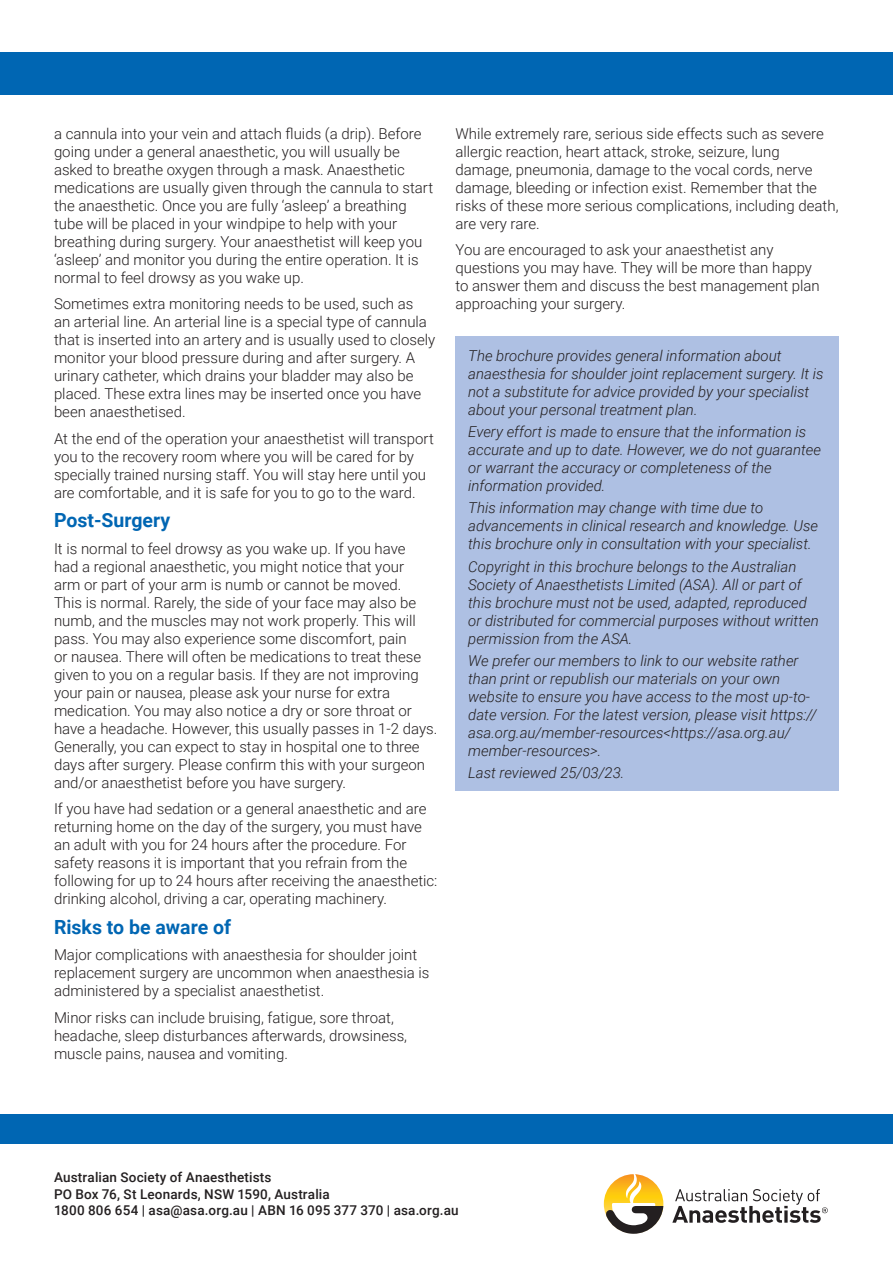
<style>
.page{position:relative;width:893px;height:1263px;background:#fff}
.page>*{position:absolute;margin:0;border:0;box-sizing:border-box;transform-origin:0 0}
.Subheading{font:700 19.5px "Roboto";color:#0066b3}
.Body{font:300 15px/18px "Roboto";color:#231f20}
.Disclaimer{font:italic 300 15px/18px "Roboto";color:#231f20}
._1_heading{font:500 13.5px "Roboto";letter-spacing:.01em;color:#231f20}
</style>
<div class="page">
<div style="left:0;top:53px;width:893px;height:42px;background:#0066b3"></div>
<div style="left:0;top:1114px;width:893px;height:30px;background:#0066b3"></div>
<svg style="left:604px;top:1174px;width:224px;height:59px"></svg>
<div style="left:455px;top:337px;width:384px;height:454px;background:#aec0e3"></div>
<p class="Body" style="left:54px;top:124px;width:381px">a cannula into your vein and attach fluids (a drip). Before going under a general anaesthetic, you will usually be asked to breathe oxygen through a mask. Anaesthetic medications are usually given through the cannula to start the anaesthetic. Once you are fully ‘asleep’ a breathing tube will be placed in your windpipe to help with your breathing during surgery. Your anaesthetist will keep you ‘asleep’ and monitor you during the entire operation. It is normal to feel drowsy as you wake up.</p>
<p class="Body" style="left:54px;top:294px;width:383px">Sometimes extra monitoring needs to be used, such as<br>an arterial line. An arterial line is a special type of cannula that is inserted into an artery and is usually used to closely monitor your blood pressure during and after surgery. A urinary catheter, which drains your bladder may also be placed. These extra lines may be inserted once you have been anaesthetised.</p>
<p class="Body" style="left:54px;top:429px;width:381px">At the end of the operation your anaesthetist will transport you to the recovery room where you will be cared for by specially trained nursing staff. You will stay here until you are comfortable, and it is safe for you to go to the ward.</p>
<p class="Subheading" style="left:54px;top:507px;width:118px">Post-Surgery</p>
<p class="Body" style="left:54px;top:539px;width:385px">It is normal to feel drowsy as you wake up. If you have<br>had a regional anaesthetic, you might notice that your<br>arm or part of your arm is numb or cannot be moved.<br>This is normal. Rarely, the side of your face may also be numb, and the muscles may not work properly. This will pass. You may also experience some discomfort, pain<br>or nausea. There will often be medications to treat these given to you on a regular basis. If they are not improving your pain or nausea, please ask your nurse for extra medication. You may also notice a dry or sore throat or have a headache. However, this usually passes in 1-2 days.<br>Generally, you can expect to stay in hospital one to three days after surgery. Please confirm this with your surgeon and/or anaesthetist before you have surgery.</p>
<p class="Body" style="left:54px;top:799px;width:385px">If you have had sedation or a general anaesthetic and are returning home on the day of the surgery, you must have an adult with you for 24 hours after the procedure. For safety reasons it is important that you refrain from the following for up to 24 hours after receiving the anaesthetic: drinking alcohol, driving a car, operating machinery.</p>
<p class="Subheading" style="left:54px;top:913px;width:179px">Risks to be aware of</p>
<p class="Body" style="left:54px;top:945px;width:377px">Major complications with anaesthesia for shoulder joint replacement surgery are uncommon when anaesthesia is administered by a specialist anaesthetist.</p>
<p class="Body" style="left:54px;top:1008px;width:355px">Minor risks can include bruising, fatigue, sore throat, headache, sleep disturbances afterwards, drowsiness, muscle pains, nausea and vomiting.</p>
<p class="Body" style="left:455px;top:124px;width:385px">While extremely rare, serious side effects such as severe allergic reaction, heart attack, stroke, seizure, lung damage, pneumonia, damage to the vocal cords, nerve damage, bleeding or infection exist. Remember that the risks of these more serious complications, including death, are very rare.</p>
<p class="Body" style="left:455px;top:240px;width:366px">You are encouraged to ask your anaesthetist any questions you may have. They will be more than happy to answer them and discuss the best management plan approaching your surgery.</p>
<p class="Disclaimer" style="left:468px;top:346px;width:357px">The brochure provides general information about anaesthesia for shoulder joint replacement surgery. It is not a substitute for advice provided by your specialist about your personal treatment plan.</p>
<p class="Disclaimer" style="left:468px;top:422px;width:354px">Every effort is made to ensure that the information is accurate and up to date. However, we do not guarantee or warrant the accuracy or completeness of the information provided.</p>
<p class="Disclaimer" style="left:468px;top:498px;width:351px">This information may change with time due to advancements in clinical research and knowledge. Use this brochure only in consultation with your specialist.</p>
<p class="Disclaimer" style="left:468px;top:557px;width:352px">Copyright in this brochure belongs to the Australian Society of Anaesthetists Limited (ASA). All or part of this brochure must not be used, adapted, reproduced or distributed for commercial purposes without written permission from the ASA.</p>
<p class="Disclaimer" style="left:468px;top:651px;width:350px">We prefer our members to link to our website rather than print or republish our materials on your own website to ensure you have access to the most up-to&shy;date version. For the latest version, please visit https:// asa.org.au/member-resources&lt;https://asa.org.au/ member-resources&gt;.</p>
<p class="Disclaimer" style="left:468px;top:763px;width:158px">Last reviewed 25/03/23.</p>
<p class="_1_heading" style="left:54px;top:1168px;width:219px">Australian Society of Anaesthetists</p>
<p class="_1_heading" style="left:54px;top:1184px;width:277px">PO Box 76, St Leonards, NSW 1590, Australia</p>
<p class="_1_heading" style="left:54px;top:1201px;width:406px">1800 806 654 | asa@asa.org.au | ABN 16 095 377 370 | asa.org.au</p>
</div>
